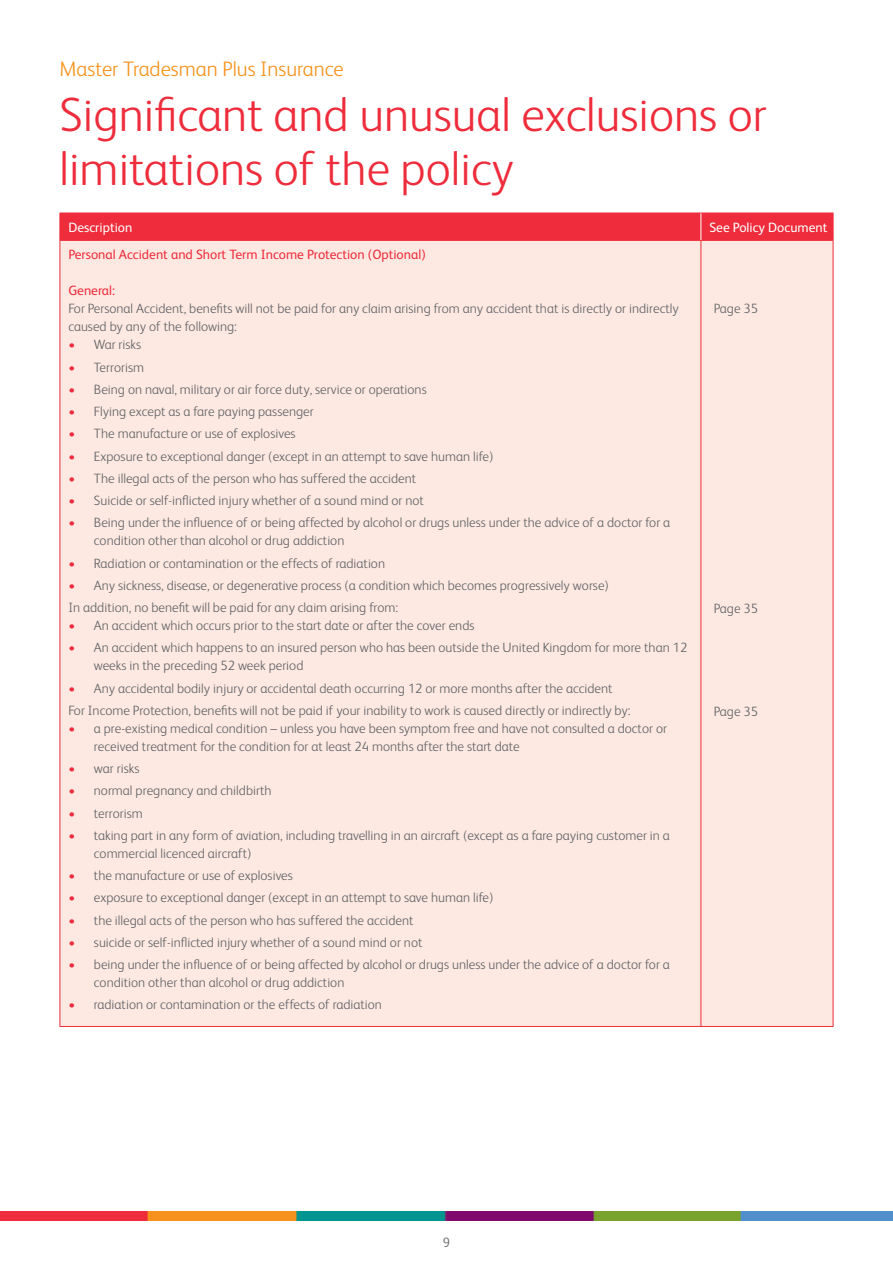
<style>
.page{position:relative;width:893px;height:1263px;background:#fff}
.page>*{position:absolute;margin:0;border:0;box-sizing:border-box;transform-origin:0 0}
.t1{font:300 48px/54px "FS Albert";color:#ee2c3b}
.t2{font:300 21px "FS Albert";color:#f7931d}
.t3{font:300 13.5px/18px "FS Albert";color:#636366}
.t4{font:13.5px "FS Albert";color:#ee2c3b}
.t5{font:13.5px "FS Albert";color:#fff}
.s1{font-weight:400;color:#ee2c3b}
</style>
<div class="page">
<img style="left:0;top:1212px;width:893px;height:8px">
<div style="left:61px;top:241px;width:772px;height:785px;background:#fde9e2"></div>
<hr style="left:60px;top:240px;width:641px;height:1px;background:#ee2c3b">
<hr style="left:60px;top:241px;width:1px;height:785px;background:#ee2c3b">
<hr style="left:701px;top:240px;width:132px;height:1px;background:#ee2c3b">
<hr style="left:700px;top:241px;width:1px;height:785px;background:#ee2c3b">
<hr style="left:833px;top:241px;width:1px;height:785px;background:#ee2c3b">
<hr style="left:60px;top:1026px;width:641px;height:1px;background:#ee2c3b">
<hr style="left:701px;top:1026px;width:132px;height:1px;background:#ee2c3b">
<div style="left:60px;top:213px;width:774px;height:27px;background:#ee2c3b"></div>
<h2 class="t2" style="left:60px;top:55px;width:286px">Master Tradesman Plus Insurance</h2>
<p class="t1" style="left:60px;top:85px;width:709px">Significant and unusual exclusions or limitations of the policy</p>
<p class="t5" style="left:68px;top:218px;width:66px">Description</p>
<p class="t5" style="left:709px;top:218px;width:119px">See Policy Document</p>
<p class="t4" style="left:68px;top:246px;width:359px">Personal Accident and Short Term Income Protection (Optional)</p>
<p class="t4" style="left:68px;top:282px;width:48px">General:</p>
<p class="t3" style="left:68px;top:299px;width:612px">For Personal Accident, benefits will not be paid for any claim arising from any accident that is directly or indirectly caused by any of the following:</p>
<p class="t3" style="left:68px;top:335px;width:74px"><span class="s1">•</span> War risks</p>
<p class="t3" style="left:68px;top:357px;width:77px"><span class="s1">•</span> Terrorism</p>
<p class="t3" style="left:68px;top:380px;width:360px"><span class="s1">•</span> Being on naval, military or air force duty, service or operations</p>
<p class="t3" style="left:68px;top:402px;width:247px"><span class="s1">•</span> Flying except as a fare paying passenger</p>
<p class="t3" style="left:68px;top:424px;width:229px"><span class="s1">•</span> The manufacture or use of explosives</p>
<p class="t3" style="left:68px;top:446px;width:427px"><span class="s1">•</span> Exposure to exceptional danger (except in an attempt to save human life)</p>
<p class="t3" style="left:68px;top:469px;width:349px"><span class="s1">•</span> The illegal acts of the person who has suffered the accident</p>
<p class="t3" style="left:68px;top:491px;width:357px"><span class="s1">•</span> Suicide or self-inflicted injury whether of a sound mind or not</p>
<p class="t3" style="left:94px;top:513px;width:578px;text-indent:-26px"><span class="s1">•</span> Being under the influence of or being affected by alcohol or drugs unless under the advice of a doctor for a condition other than alcohol or drug addiction</p>
<p class="t3" style="left:68px;top:553px;width:318px"><span class="s1">•</span> Radiation or contamination or the effects of radiation</p>
<p class="t3" style="left:68px;top:576px;width:542px"><span class="s1">•</span> Any sickness, disease, or degenerative process (a condition which becomes progressively worse)</p>
<p class="t3" style="left:68px;top:598px;width:331px">In addition, no benefit will be paid for any claim arising from:</p>
<p class="t3" style="left:68px;top:616px;width:408px"><span class="s1">•</span> An accident which occurs prior to the start date or after the cover ends</p>
<p class="t3" style="left:94px;top:638px;width:595px;text-indent:-26px"><span class="s1">•</span> An accident which happens to an insured person who has been outside the United Kingdom for more than 12 weeks in the preceding 52 week period</p>
<p class="t3" style="left:68px;top:678px;width:546px"><span class="s1">•</span> Any accidental bodily injury or accidental death occurring 12 or more months after the accident</p>
<p class="t3" style="left:68px;top:701px;width:564px">For Income Protection, benefits will not be paid if your inability to work is caused directly or indirectly by:</p>
<p class="t3" style="left:94px;top:719px;width:575px;text-indent:-26px"><span class="s1">•</span> a pre-existing medical condition – unless you have been symptom free and have not consulted a doctor or received treatment for the condition for at least 24 months after the start date</p>
<p class="t3" style="left:68px;top:759px;width:73px"><span class="s1">•</span> war risks</p>
<p class="t3" style="left:68px;top:781px;width:205px"><span class="s1">•</span> normal pregnancy and childbirth</p>
<p class="t3" style="left:68px;top:803px;width:76px"><span class="s1">•</span> terrorism</p>
<p class="t3" style="left:94px;top:826px;width:578px;text-indent:-26px"><span class="s1">•</span> taking part in any form of aviation, including travelling in an aircraft (except as a fare paying customer in a commercial licenced aircraft)</p>
<p class="t3" style="left:68px;top:866px;width:226px"><span class="s1">•</span> the manufacture or use of explosives</p>
<p class="t3" style="left:68px;top:888px;width:427px"><span class="s1">•</span> exposure to exceptional danger (except in an attempt to save human life)</p>
<p class="t3" style="left:68px;top:910px;width:347px"><span class="s1">•</span> the illegal acts of the person who has suffered the accident</p>
<p class="t3" style="left:68px;top:933px;width:356px"><span class="s1">•</span> suicide or self-inflicted injury whether of a sound mind or not</p>
<p class="t3" style="left:94px;top:955px;width:577px;text-indent:-26px"><span class="s1">•</span> being under the influence of or being affected by alcohol or drugs unless under the advice of a doctor for a condition other than alcohol or drug addiction</p>
<p class="t3" style="left:68px;top:995px;width:315px"><span class="s1">•</span> radiation or contamination or the effects of radiation</p>
<p class="t3" style="left:714px;top:299px;width:46px">Page 35</p>
<p class="t3" style="left:714px;top:599px;width:46px">Page 35</p>
<p class="t3" style="left:714px;top:702px;width:46px">Page 35</p>
<p class="t3" style="left:443px;top:1233px;width:9px">9</p>
</div>
